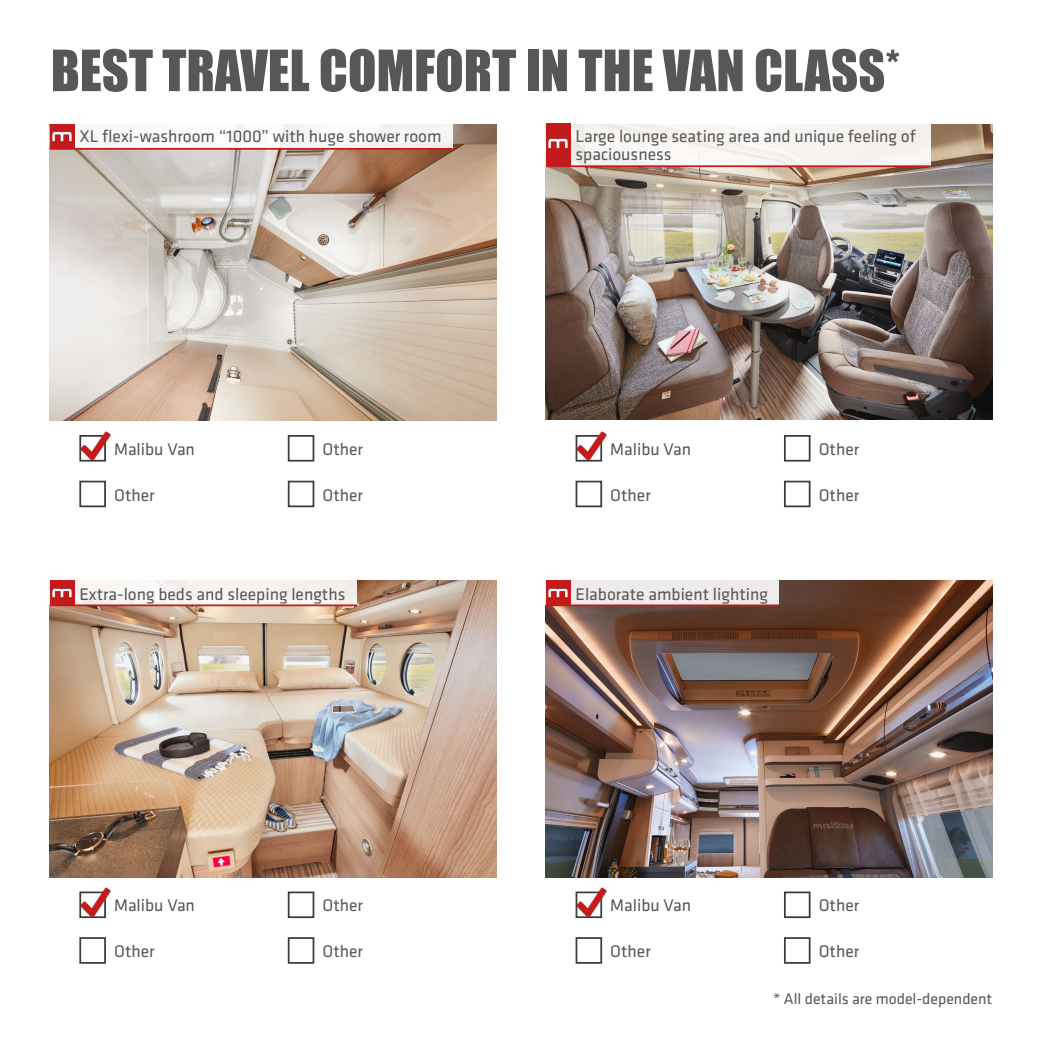
<style>
.page{position:relative;width:1042px;height:1042px;background:#fff}
.page>*{position:absolute;margin:0;border:0;box-sizing:border-box;transform-origin:0 0}
.t1{font:52.5px "Impact";color:#575756}
.t2{font:17.5px/17.5px "Klavika Basic";color:#575756}
.t3{font:15.75px "Klavika Basic";color:#575756}
</style>
<div class="page">
<img style="left:50px;top:124px;width:446px;height:297px">
<img style="left:546px;top:124px;width:446px;height:295px">
<img style="left:546px;top:580px;width:446px;height:297px">
<img style="left:50px;top:580px;width:446px;height:297px">
<div style="left:288px;top:435px;width:26px;height:26px;border:2px solid #3c3c3b"></div>
<div style="left:784px;top:435px;width:26px;height:26px;border:2px solid #3c3c3b"></div>
<div style="left:784px;top:891px;width:26px;height:27px;border:2px solid #3c3c3b"></div>
<div style="left:288px;top:891px;width:26px;height:27px;border:2px solid #3c3c3b"></div>
<div style="left:79px;top:481px;width:27px;height:26px;border:2px solid #3c3c3b"></div>
<div style="left:575px;top:481px;width:27px;height:26px;border:2px solid #3c3c3b"></div>
<div style="left:575px;top:937px;width:27px;height:26px;border:2px solid #3c3c3b"></div>
<div style="left:79px;top:937px;width:27px;height:26px;border:2px solid #3c3c3b"></div>
<div style="left:288px;top:481px;width:26px;height:26px;border:2px solid #3c3c3b"></div>
<div style="left:784px;top:481px;width:26px;height:26px;border:2px solid #3c3c3b"></div>
<div style="left:784px;top:937px;width:26px;height:26px;border:2px solid #3c3c3b"></div>
<div style="left:288px;top:937px;width:26px;height:26px;border:2px solid #3c3c3b"></div>
<img style="left:79px;top:431px;width:32px;height:30px">
<img style="left:575px;top:431px;width:32px;height:30px">
<img style="left:575px;top:887px;width:32px;height:31px">
<img style="left:79px;top:887px;width:32px;height:31px">
<div style="left:50px;top:124px;width:402px;height:25px;background:#f9f8f8"></div>
<div style="left:546px;top:124px;width:385px;height:42px;background:#f7f5f2"></div>
<div style="left:546px;top:580px;width:233px;height:25px;background:#eeebea"></div>
<div style="left:50px;top:580px;width:307px;height:25px;background:#f7f3f0"></div>
<div style="left:50px;top:124px;width:24px;height:25px;background:#c51a1b"></div>
<div style="left:546px;top:580px;width:24px;height:25px;background:#c51a1b"></div>
<div style="left:50px;top:580px;width:24px;height:25px;background:#c51a1b"></div>
<hr style="left:50px;top:148px;width:402px;height:2px;background:#c51a1b">
<hr style="left:546px;top:165px;width:385px;height:2px;background:#c51a1b">
<hr style="left:546px;top:604px;width:233px;height:2px;background:#c51a1b">
<hr style="left:50px;top:604px;width:307px;height:2px;background:#c51a1b">
<img style="left:52px;top:132px;width:20px;height:9px">
<img style="left:549px;top:588px;width:19px;height:10px">
<img style="left:52px;top:588px;width:20px;height:10px">
<div style="left:546px;top:123px;width:24px;height:43px;background:#c51a1b"></div>
<img style="left:549px;top:139px;width:19px;height:9px">
<h1 class="t1" style="left:51px;top:30px;width:851px">BEST TRAVEL COMFORT IN THE VAN CLASS*</h1>
<p class="t2" style="left:79px;top:127px;width:364px">XL flexi-washroom “1000” with huge shower room</p>
<p class="t2" style="left:575px;top:127px;width:342px">Large lounge seating area and unique feeling of spaciousness</p>
<p class="t2" style="left:114px;top:440px;width:82px">Malibu Van</p>
<p class="t2" style="left:610px;top:440px;width:82px">Malibu Van</p>
<p class="t2" style="left:322px;top:440px;width:42px">Other</p>
<p class="t2" style="left:818px;top:440px;width:42px">Other</p>
<p class="t2" style="left:114px;top:485px;width:42px">Other</p>
<p class="t2" style="left:610px;top:485px;width:42px">Other</p>
<p class="t2" style="left:322px;top:485px;width:42px">Other</p>
<p class="t2" style="left:818px;top:485px;width:42px">Other</p>
<p class="t2" style="left:79px;top:584px;width:267px">Extra-long beds and sleeping lengths</p>
<p class="t2" style="left:575px;top:584px;width:194px">Elaborate ambient lighting</p>
<p class="t2" style="left:114px;top:896px;width:82px">Malibu Van</p>
<p class="t2" style="left:610px;top:896px;width:82px">Malibu Van</p>
<p class="t2" style="left:322px;top:896px;width:42px">Other</p>
<p class="t2" style="left:818px;top:896px;width:42px">Other</p>
<p class="t2" style="left:114px;top:942px;width:42px">Other</p>
<p class="t2" style="left:610px;top:942px;width:42px">Other</p>
<p class="t2" style="left:322px;top:942px;width:42px">Other</p>
<p class="t2" style="left:818px;top:942px;width:42px">Other</p>
<p class="t3" style="left:773px;top:988px;width:221px">* All details are model-dependent</p>
</div>
